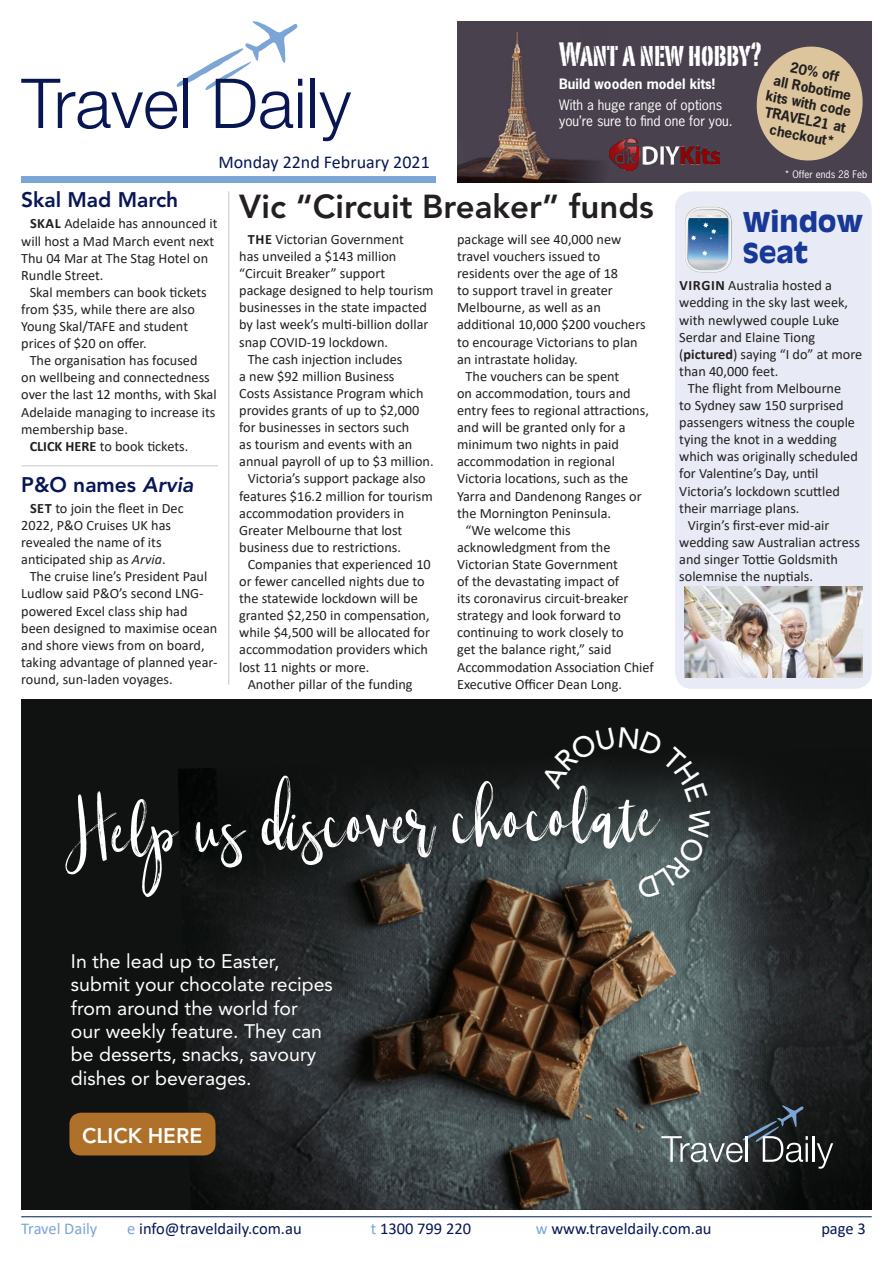
<style>
.page{position:relative;width:893px;height:1263px;background:#fff}
.page>*{position:absolute;margin:0;border:0;box-sizing:border-box;transform-origin:0 0}
.t1{font:123px "Silverberry Alt";color:#fff}
.TD_lead_story_headli{font:800 33px "Avenir";color:#231f20}
.t2{font:33px "Portago ITC";color:#fff}
.t3{font:700 26.7px "Antique Olive";color:#173896}
.TD_blue_heading_line{font:800 21px "Avenir";color:#081754}
.TD_blue_heading{font:800 21px "Avenir";color:#081754}
.t4{font:800 21px "Avenir";color:#fff}
.t5{font:19.5px/23.4px "Avenir";color:#fff}
.t6{font:18px "Calibri";color:#081754}
.t7{font:16.5px "Calibri";color:#081754}
.t8{font:16.5px "Calibri";color:#7ca5d7}
.TD_subsequent_paragr{font:14.25px/17.1px "Calibri";color:#231f20}
.TD_first_paragraph{font:14.25px/17.1px "Calibri";color:#231f20}
.Window_Seat_first_pa{font:14.25px/17.1px "Calibri";color:#231f20}
.t9{font:13.5px/20.4px "News Gothic";color:#fff}
.t10{font:700 13.5px/16.2px "News Gothic";color:#231f20;text-align:center}
.t11{font:9.75px "News Gothic";color:#fff}
.s1{font-weight:700}
.s2{font-style:italic}
.s3{color:#7ca5d7}
</style>
<div class="page">
<hr style="left:21px;top:1216px;width:851px;height:1px;background:#001b58">
<div style="left:21px;top:176px;width:415px;height:7px;background:#7ca5d7"></div>
<svg style="left:21px;top:21px;width:281px;height:108px"></svg>
<hr style="left:311px;top:79px;width:4px;height:49px;background:#081754">
<svg style="left:319px;top:92px;width:32px;height:49px"></svg>
<div style="left:675px;top:191px;width:197px;height:498px;background:#e8ebf5;border-radius:17px"></div>
<img style="left:684px;top:206px;width:34px;height:67px">
<svg style="left:685px;top:207px;width:47px;height:65px"></svg>
<div style="left:457px;top:21px;width:415px;height:162px;background:#49414e"></div>
<img style="left:457px;top:32px;width:105px;height:151px">
<svg style="left:756px;top:46px;width:107px;height:115px"></svg>
<img style="left:610px;top:139px;width:109px;height:31px">
<img style="left:685px;top:586px;width:177px;height:92px">
<hr style="left:21px;top:466px;width:197px;height:1px;background:#c7c8ca">
<hr style="left:228px;top:191px;width:1px;height:494px;background:#c7c8ca">
<div style="left:21px;top:699px;width:851px;height:511px;background:#101211"></div>
<img style="left:178px;top:768px;width:694px;height:442px">
<svg style="left:661px;top:1105px;width:147px;height:57px"></svg>
<hr style="left:812px;top:1136px;width:2px;height:26px;background:#fff">
<svg style="left:817px;top:1143px;width:16px;height:26px"></svg>
<div style="left:69px;top:1113px;width:147px;height:42px;background:#af7029;border-radius:12px"></div>
<svg style="left:216px;top:768px;width:656px;height:105px"></svg>
<svg style="left:540px;top:768px;width:168px;height:34px"></svg>
<svg style="left:636px;top:809px;width:74px;height:90px;background:#495757"></svg>
<p class="t6" style="left:218px;top:149px;width:213px">Monday 22nd February 2021</p>
<p class="t2" style="left:559px;top:34px;width:204px">Want a new hobby?</p>
<p class="t9" style="left:559px;top:74px;width:164px"><span class="s1">Build wooden model kits!<br></span>With a huge range of options</p>
<p class="t9" style="left:559px;top:110px;width:175px">you’re sure to find one for you.</p>
<p class="t10" style="left:774px;top:55px;width:88px;rotate:11deg">20% off<br>all Robotime kits with code<br>TRAVEL21 at checkout*</p>
<p class="t11" style="left:784px;top:168px;width:84px">* Offer ends 28 Feb</p>
<p class="TD_blue_heading" style="left:21px;top:187px;width:159px">Skal Mad March</p>
<p class="TD_first_paragraph" style="left:21px;top:215px;width:198px;text-indent:9px"><span class="s1">SKAL</span> Adelaide has announced it will host a Mad March event next<br>Thu 04 Mar at The Stag Hotel on<br>Rundle Street.</p>
<p class="TD_subsequent_paragr" style="left:21px;top:283px;width:187px;text-indent:9px">Skal members can book tickets from $35, while there are also<br>Young Skal/TAFE and student prices of $20 on offer.</p>
<p class="TD_subsequent_paragr" style="left:21px;top:352px;width:197px;text-indent:9px">The organisation has focused<br>on wellbeing and connectedness over the last 12 months, with Skal<br>Adelaide managing to increase its membership base.</p>
<p class="TD_subsequent_paragr" style="left:30px;top:437px;width:160px"><span class="s1">CLICK HERE</span> to book tickets.</p>
<p class="TD_blue_heading_line" style="left:21px;top:472px;width:174px">P&amp;O names <span class="s2">Arvia</span></p>
<p class="TD_first_paragraph" style="left:21px;top:499px;width:164px;text-indent:9px"><span class="s1">SET</span> to join the fleet in Dec<br>2022, P&amp;O Cruises UK has revealed the name of its anticipated ship as <span class="s2">Arvia</span>.</p>
<p class="TD_subsequent_paragr" style="left:21px;top:568px;width:198px;text-indent:9px">The cruise line’s President Paul<br>Ludlow said P&amp;O’s second LNG&shy;powered Excel class ship had been designed to maximise ocean and shore views from on board, taking advantage of planned year&shy;round, sun-laden voyages.</p>
<p class="TD_lead_story_headli" style="left:239px;top:187px;width:416px">Vic “Circuit Breaker” funds</p>
<p class="TD_first_paragraph" style="left:239px;top:230px;width:196px;text-indent:9px"><span class="s1">THE</span> Victorian Government<br>has unveiled a $143 million “Circuit Breaker” support package designed to help tourism businesses in the state impacted by last week’s multi-billion dollar snap COVID-19 lockdown.</p>
<p class="TD_subsequent_paragr" style="left:239px;top:350px;width:196px;text-indent:9px">The cash injection includes<br>a new $92 million Business<br>Costs Assistance Program which provides grants of up to $2,000 for businesses in sectors such<br>as tourism and events with an annual payroll of up to $3 million.</p>
<p class="TD_subsequent_paragr" style="left:239px;top:470px;width:195px;text-indent:9px">Victoria’s support package also features $16.2 million for tourism accommodation providers in<br>Greater Melbourne that lost business due to restrictions.</p>
<p class="TD_subsequent_paragr" style="left:239px;top:555px;width:193px;text-indent:9px">Companies that experienced 10 or fewer cancelled nights due to the statewide lockdown will be granted $2,250 in compensation, while $4,500 will be allocated for accommodation providers which lost 11 nights or more.</p>
<p class="TD_subsequent_paragr" style="left:248px;top:675px;width:166px">Another pillar of the funding</p>
<p class="TD_subsequent_paragr" style="left:457px;top:230px;width:190px">package will see 40,000 new travel vouchers issued to residents over the age of 18<br>to support travel in greater<br>Melbourne, as well as an additional 10,000 $200 vouchers to encourage Victorians to plan an intrastate holiday.</p>
<p class="TD_subsequent_paragr" style="left:457px;top:367px;width:193px;text-indent:9px">The vouchers can be spent<br>on accommodation, tours and entry fees to regional attractions, and will be granted only for a minimum two nights in paid accommodation in regional<br>Victoria locations, such as the<br>Yarra and Dandenong Ranges or the Mornington Peninsula.</p>
<p class="TD_subsequent_paragr" style="left:457px;top:521px;width:198px;text-indent:9px">“We welcome this acknowledgment from the<br>Victorian State Government<br>of the devastating impact of<br>its coronavirus circuit-breaker strategy and look forward to continuing to work closely to<br>get the balance right,” said<br>Accommodation Association Chief<br>Executive Officer Dean Long.</p>
<p class="t3" style="left:743px;top:204px;width:122px">Window</p>
<p class="t3" style="left:743px;top:235px;width:67px">Seat</p>
<p class="Window_Seat_first_pa" style="left:679px;top:277px;width:184px"><span class="s1">VIRGIN</span> Australia hosted a wedding in the sky last week, with newlywed couple Luke<br>Serdar and Elaine Tiong (<span class="s1">pictured</span>) saying “I do” at more than 40,000 feet.</p>
<p class="TD_subsequent_paragr" style="left:679px;top:379px;width:180px;text-indent:9px">The flight from Melbourne<br>to Sydney saw 150 surprised passengers witness the couple tying the knot in a wedding which was originally scheduled for Valentine’s Day, until<br>Victoria’s lockdown scuttled their marriage plans.</p>
<p class="TD_subsequent_paragr" style="left:679px;top:516px;width:182px;text-indent:9px">Virgin’s first-ever mid-air wedding saw Australian actress and singer Tottie Goldsmith solemnise the nuptials.</p>
<p class="t1" style="left:69px;top:780px;width:588px;rotate:-2deg">Help us discover chocolate</p>
<p class="t5" style="left:71px;top:949px;width:263px">In the lead up to Easter, submit your chocolate recipes from around the world for<br>our weekly feature. They can be desserts, snacks, savoury dishes or beverages.</p>
<p class="t4" style="left:82px;top:1123px;width:121px">CLICK HERE</p>
<p class="t8" style="left:21px;top:1217px;width:78px">Travel Daily</p>
<p class="t7" style="left:127px;top:1217px;width:176px"><span class="s3">e</span> info@traveldaily.com.au</p>
<p class="t7" style="left:371px;top:1217px;width:102px"><span class="s3">t</span> 1300 799 220</p>
<p class="t7" style="left:536px;top:1217px;width:177px"><span class="s3">w</span> www.traveldaily.com.au</p>
<p class="t7" style="left:821px;top:1217px;width:46px">page 3</p>
</div>
